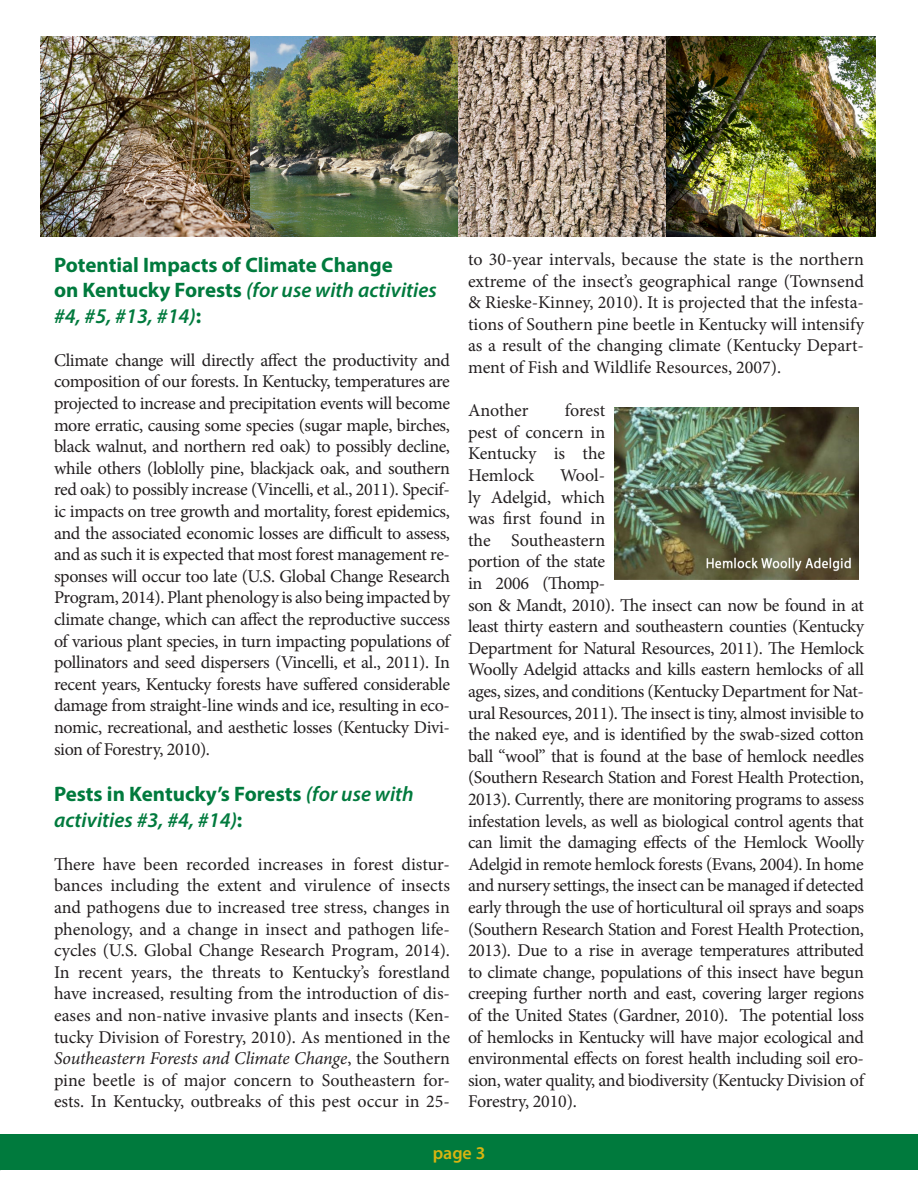
<style>
.page{position:relative;width:918px;height:1188px;background:#fff}
.page>*{position:absolute;margin:0;border:0;box-sizing:border-box;transform-origin:0 0}
.t1{font:700 21px/25.2px "Myriad Pro";color:#007a3d}
.t2{font:italic 600 21px/25.2px "Myriad Pro";color:#007a3d}
.t3{font:18px/21.6px "Minion Pro";letter-spacing:-.02em;color:#231f20;text-align:justify}
.t4{font:600 18px "Myriad Pro";color:#d8b511}
.s1{font-weight:600;font-style:italic}
.s2{font-weight:700;font-style:normal}
.s3{font-style:italic}
</style>
<div class="page">
<img style="left:40px;top:37px;width:836px;height:200px">
<div style="left:0;top:1135px;width:918px;height:35px;background:#007a3d"></div>
<img style="left:614px;top:408px;width:245px;height:172px">
<p class="t3" style="left:468px;top:249px;width:398px">to 30-year intervals, because the state is the northern extreme of the insect’s geographical range (Townsend &amp; Rieske-Kinney, 2010). It is projected that the infesta&shy;tions of Southern pine beetle in Kentucky will intensify as a result of the changing climate (Kentucky Depart&shy;ment of Fish and Wildlife Resources, 2007).</p>
<p class="t3" style="left:468px;top:400px;width:62px">Another</p>
<p class="t1" style="left:54px;top:252px;width:384px">Potential Impacts of Climate Change<br>on Kentucky Forests <span class="s1">(for use with activities #4, #5, #13, #14)</span>:</p>
<p class="t3" style="left:54px;top:349px;width:398px">Climate change will directly affect the productivity and composition of our forests. In Kentucky, temperatures are projected to increase and precipitation events will become more erratic, causing some species (sugar maple, birches, black walnut, and northern red oak) to possibly decline, while others (loblolly pine, blackjack oak, and southern red oak) to possibly increase (Vincelli, et al., 2011). Specif&shy;ic impacts on tree growth and mortality, forest epidemics, and the associated economic losses are difficult to assess, and as such it is expected that most forest management re&shy;sponses will occur too late (U.S. Global Change Research Program, 2014). Plant phenology is also being impacted by climate change, which can affect the reproductive success of various plant species, in turn impacting populations of pollinators and seed dispersers (Vincelli, et al., 2011). In recent years, Kentucky forests have suffered considerable damage from straight-line winds and ice, resulting in eco&shy;nomic, recreational, and aesthetic losses (Kentucky Divi&shy;sion of Forestry, 2010).</p>
<p class="t2" style="left:54px;top:781px;width:361px"><span class="s2">Pests in Kentucky’s Forests</span> (for use with activities #3, #4, #14)<span class="s2">:</span></p>
<p class="t3" style="left:54px;top:853px;width:398px">There have been recorded increases in forest distur&shy;bances including the extent and virulence of insects and pathogens due to increased tree stress, changes in phenology, and a change in insect and pathogen life&shy;cycles (U.S. Global Change Research Program, 2014).<br>In recent years, the threats to Kentucky’s forestland have increased, resulting from the introduction of dis&shy;eases and non-native invasive plants and insects (Ken&shy;tucky Division of Forestry, 2010). As mentioned in the <span class="s3">Southeastern Forests and Climate Change</span>, the Southern pine beetle is of major concern to Southeastern for&shy;ests. In Kentucky, outbreaks of this pest occur in 25-</p>
<p class="t3" style="left:468px;top:400px;width:139px;text-indent:97px">forest pest of concern in Kentucky is the Hemlock</p>
<p class="t3" style="left:468px;top:465px;width:398px;text-align:left;text-indent:92px">Wool-<br>ly Adelgid, which<br>was first found in<br>the Southeastern<br>portion of the state<br>in 2006 (Thomp-<br>son &amp; Mandt, 2010). The insect can now be found in at least thirty eastern and southeastern counties (Kentucky Department for Natural Resources, 2011). The Hemlock Woolly Adelgid attacks and kills eastern hemlocks of all ages, sizes, and conditions (Kentucky Department for Nat&shy;ural Resources, 2011). The insect is tiny, almost invisible to the naked eye, and is identified by the swab-sized cotton ball “wool” that is found at the base of hemlock needles (Southern Research Station and Forest Health Protection, 2013). Currently, there are monitoring programs to assess infestation levels, as well as biological control agents that can limit the damaging effects of the Hemlock Woolly Adelgid in remote hemlock forests (Evans, 2004). In home and nursery settings, the insect can be managed if detected early through the use of horticultural oil sprays and soaps (Southern Research Station and Forest Health Protection, 2013). Due to a rise in average temperatures attributed to climate change, populations of this insect have begun creeping further north and east, covering larger regions of the United States (Gardner, 2010). The potential loss of hemlocks in Kentucky will have major ecological and environmental effects on forest health including soil ero&shy;sion, water quality, and biodiversity (Kentucky Division of Forestry, 2010).</p>
<p class="t4" style="left:433px;top:1141px;width:54px">page 3</p>
</div>
